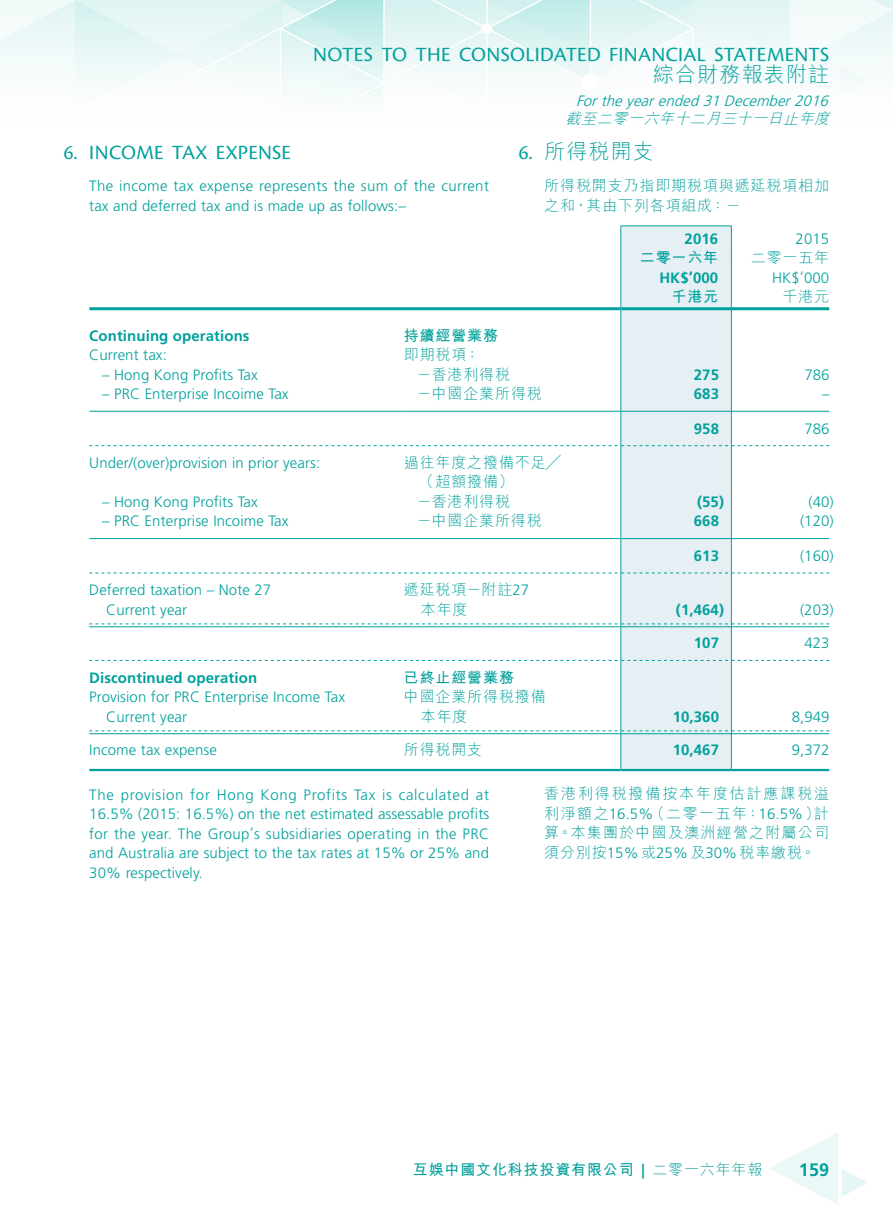
<style>
.page{position:relative;width:893px;height:1212px;background:#fff}
.page>*{position:absolute;margin:0;border:0;box-sizing:border-box;transform-origin:0 0}
.t1{font:21px "Cronos Pro";letter-spacing:.015em;color:#00a19c}
.t2{font:300 21px "M Hei HK";letter-spacing:.055em;color:#00a19c}
.t3{font:700 18px "Frutiger LT Std";color:#00a19c}
.t4{font:300 15px/19.5px "Frutiger LT Std";letter-spacing:.005em;color:#00a19c;text-align:justify}
.t5{font:300 15px/19.5px "M Hei HK";letter-spacing:.055em;color:#00a19c}
.t6{font:700 15px "Frutiger LT Std";letter-spacing:.005em;color:#00a19c}
.t7{font:300 15px/19.5px "Frutiger LT Std";letter-spacing:.025em;color:#00a19c}
.t8{font:700 15px "M Hei HK";letter-spacing:.055em;color:#00a19c}
.t9{font:italic 300 15px "Frutiger LT Std";color:#00a19c}
.t10{font:italic 300 15px "M Hei HK";color:#00a19c}
.s1{font-family:"Cronos Pro";font-weight:400}
.s2{font-family:"Frutiger LT Std"}
.s3{font-weight:300}
</style>
<div class="page">
<img style="left:770px;top:1133px;width:98px;height:71px">
<img style="left:0;top:0;width:893px;height:100px">
<div style="left:621px;top:450px;width:110px;height:39px;background:#e5eff4"></div>
<hr style="left:620px;top:225px;width:112px;height:1px;background:#00a19c">
<hr style="left:620px;top:450px;width:1px;height:39px;background:#00a19c">
<hr style="left:731px;top:450px;width:1px;height:39px;background:#00a19c">
<svg style="left:89px;top:226px;width:740px;height:224px"></svg>
<svg style="left:89px;top:489px;width:740px;height:282px"></svg>
<hr style="left:732px;top:733px;width:97px;height:1px;background:#00a19c">
<hr style="left:89px;top:769px;width:315px;height:2px;background:#00a19c">
<hr style="left:404px;top:769px;width:216px;height:2px;background:#00a19c">
<hr style="left:621px;top:769px;width:110px;height:2px;background:#00a19c">
<hr style="left:732px;top:769px;width:97px;height:2px;background:#00a19c">
<h1 class="t1" style="left:313px;top:43px;width:517px">NOTES TO THE CONSOLIDATED FINANCIAL STATEMENTS</h1>
<h1 class="t2" style="left:653px;top:64px;width:177px">綜合財務報表附註</h1>
<p class="t9" style="left:576px;top:92px;width:258px">Fortheyearended31December2016</p>
<p class="t10" style="left:566px;top:111px;width:269px">截至二零一六年十二月三十一日止年度</p>
<h1 class="t2" style="left:519px;top:141px;width:136px"><span class="s1">6.</span> 所得稅開支</h1>
<p class="t5" style="left:544px;top:176px;width:286px">所得稅開支乃指即期稅項與遞延稅項相加之和，其由下列各項組成：－</p>
<h1 class="t1" style="left:64px;top:140px;width:228px">6. INCOME TAX EXPENSE</h1>
<p class="t7" style="left:89px;top:177px;width:401px">The income tax expense represents the sum of the current tax and deferred tax and is made up as follows:–</p>
<p class="t6" style="left:685px;top:230px;width:35px">2016</p>
<p class="t4" style="left:796px;top:229px;width:35px">2015</p>
<p class="t8" style="left:640px;top:247px;width:80px">二零一六年</p>
<p class="t5" style="left:751px;top:248px;width:80px">二零一五年</p>
<p class="t6" style="left:659px;top:269px;width:60px">HK$’000</p>
<p class="t4" style="left:772px;top:268px;width:59px">HK$’000</p>
<p class="t8" style="left:672px;top:286px;width:48px">千港元</p>
<p class="t5" style="left:782px;top:287px;width:48px">千港元</p>
<p class="t6" style="left:89px;top:327px;width:162px">Continuing operations</p>
<p class="t8" style="left:404px;top:324px;width:96px">持續經營業務</p>
<p class="t4" style="left:89px;top:345px;width:79px">Current tax:</p>
<p class="t5" style="left:404px;top:345px;width:77px">即期稅項：</p>
<p class="t4" style="left:102px;top:365px;width:157px">– Hong Kong Profits Tax</p>
<p class="t5" style="left:417px;top:364px;width:95px">－香港利得稅</p>
<p class="t6" style="left:694px;top:366px;width:27px">275</p>
<p class="t4" style="left:804px;top:365px;width:27px">786</p>
<p class="t4" style="left:102px;top:384px;width:188px">– PRC Enterprise Incoime Tax</p>
<p class="t5" style="left:417px;top:384px;width:127px">－中國企業所得稅</p>
<p class="t6" style="left:694px;top:385px;width:27px">683</p>
<p class="t4" style="left:822px;top:384px;width:9px">–</p>
<p class="t6" style="left:694px;top:419px;width:27px">958</p>
<p class="t4" style="left:804px;top:419px;width:27px">786</p>
<p class="t4" style="left:89px;top:453px;width:232px">Under/(over)provision in prior years:</p>
<p class="t5" style="left:419px;top:452px;width:143px;text-indent:-15px">過往年度之撥備不足╱（超額撥備）</p>
<p class="t4" style="left:102px;top:492px;width:157px">– Hong Kong Profits Tax</p>
<p class="t5" style="left:417px;top:491px;width:95px">－香港利得稅</p>
<p class="t6" style="left:697px;top:493px;width:28px">(55)</p>
<p class="t4" style="left:808px;top:492px;width:27px">(40)</p>
<p class="t4" style="left:102px;top:512px;width:188px">– PRC Enterprise Incoime Tax</p>
<p class="t5" style="left:417px;top:511px;width:127px">－中國企業所得稅</p>
<p class="t6" style="left:694px;top:512px;width:27px">668</p>
<p class="t4" style="left:800px;top:512px;width:35px">(120)</p>
<p class="t6" style="left:694px;top:547px;width:27px">613</p>
<p class="t4" style="left:800px;top:546px;width:35px">(160)</p>
<p class="t4" style="left:89px;top:580px;width:183px">Deferred taxation – Note 27</p>
<p class="t5" style="left:404px;top:580px;width:127px">遞延稅項－附註<span class="s2">27</span></p>
<p class="t4" style="left:106px;top:600px;width:82px">Current year</p>
<p class="t5" style="left:421px;top:599px;width:48px">本年度</p>
<p class="t6" style="left:676px;top:601px;width:50px">(1,464)</p>
<p class="t4" style="left:800px;top:600px;width:35px">(203)</p>
<p class="t6" style="left:694px;top:634px;width:27px">107</p>
<p class="t4" style="left:804px;top:633px;width:27px">423</p>
<p class="t6" style="left:89px;top:669px;width:169px">Discontinued operation</p>
<p class="t8" style="left:404px;top:666px;width:112px">已終止經營業務</p>
<p class="t4" style="left:89px;top:687px;width:257px">Provision for PRC Enterprise Income Tax</p>
<p class="t5" style="left:404px;top:687px;width:143px">中國企業所得稅撥備</p>
<p class="t4" style="left:106px;top:707px;width:82px">Current year</p>
<p class="t5" style="left:421px;top:706px;width:48px">本年度</p>
<p class="t6" style="left:673px;top:708px;width:48px">10,360</p>
<p class="t4" style="left:792px;top:707px;width:39px">8,949</p>
<p class="t4" style="left:89px;top:740px;width:129px">Income tax expense</p>
<p class="t5" style="left:404px;top:740px;width:80px">所得稅開支</p>
<p class="t6" style="left:673px;top:741px;width:48px">10,467</p>
<p class="t4" style="left:792px;top:740px;width:39px">9,372</p>
<p class="t4" style="left:89px;top:785px;width:401px">The provision for Hong Kong Profits Tax is calculated at 16.5% (2015: 16.5%) on the net estimated assessable profits for the year. The Group’s subsidiaries operating in the PRC and Australia are subject to the tax rates at 15% or 25% and 30% respectively.</p>
<p class="t5" style="left:544px;top:784px;width:286px;text-align:justify">香港利得稅撥備按本年度估計應課稅溢利淨額之<span class="s2">16.5%</span>（二零一五年：<span class="s2">16.5%</span>）計算。本集團於中國及澳洲經營之附屬公司須分別按<span class="s2">15%</span>或<span class="s2">25%</span>及<span class="s2">30%</span>稅率繳稅。</p>
<p class="t8" style="left:413px;top:1158px;width:351px">互娛中國文化科技投資有限公司 <span class="s2">|</span> <span class="s3">二零一六年年報</span></p>
<p class="t3" style="left:799px;top:1159px;width:32px">159</p>
</div>
